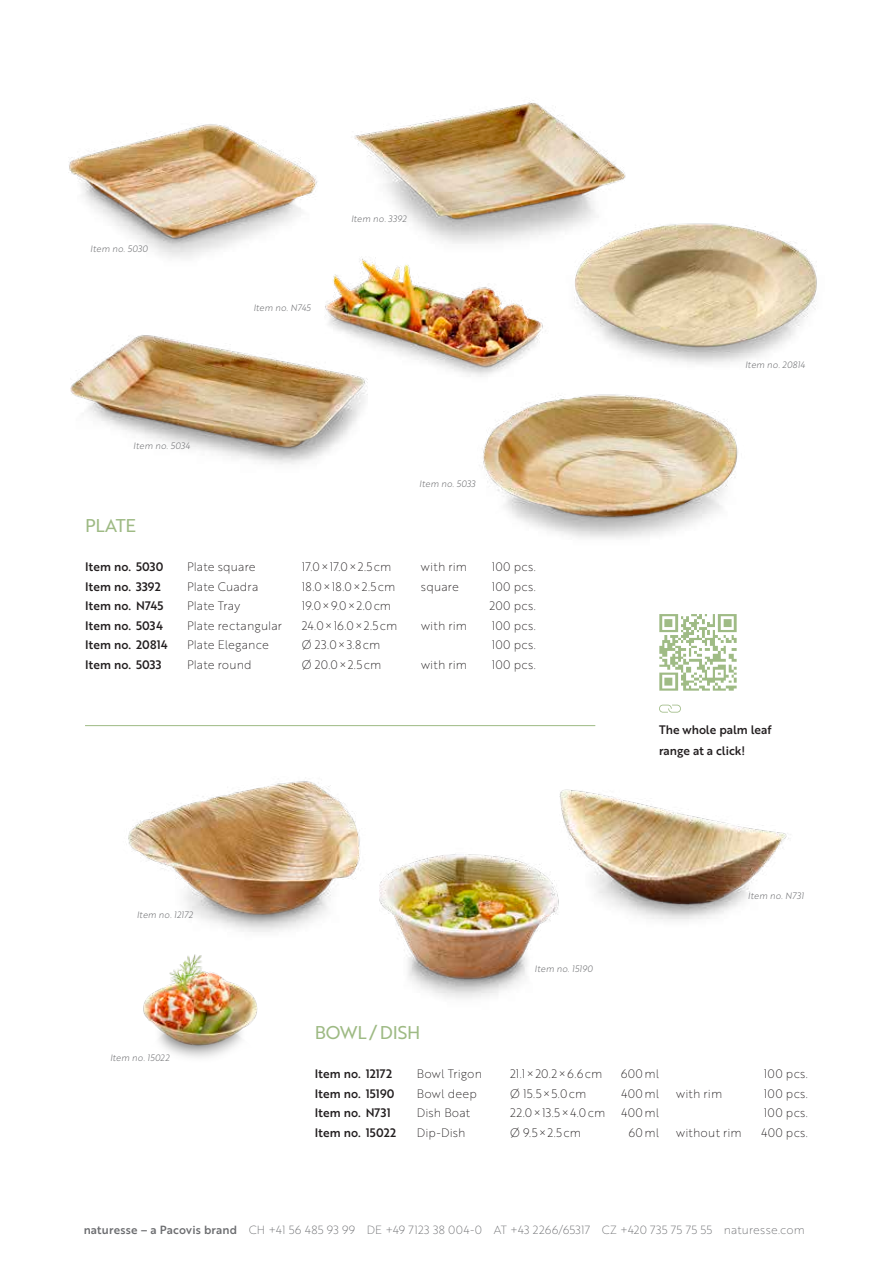
<style>
.page{position:relative;width:893px;height:1263px;background:#fff}
.page>*{position:absolute;margin:0;border:0;box-sizing:border-box;transform-origin:0 0}
.t1{font:18px "Brother 1816 Regular";letter-spacing:-.01em;color:#9eba84}
.t2{font:12px "Brother 1816 Thin";letter-spacing:.015em;color:#231f20}
.t3{font:12px/21px "Brother 1816 Medium";letter-spacing:.015em;color:#231f20}
.t4{font:11.55px "Brother 1816 Thin";letter-spacing:.015em;color:#6c6d70}
.t5{font:9px "Brother 1816 Light Italic";letter-spacing:.02em;color:#6c6d70}
.s1{font-family:"Brother 1816 Medium"}
</style>
<div class="page">
<hr style="left:85px;top:725px;width:510px;height:1px;background:#9eba84">
<img style="left:574px;top:223px;width:243px;height:141px">
<img style="left:71px;top:335px;width:294px;height:129px">
<img style="left:483px;top:394px;width:255px;height:145px">
<img style="left:68px;top:124px;width:250px;height:134px">
<img style="left:354px;top:100px;width:296px;height:171px">
<img style="left:307px;top:239px;width:246px;height:160px">
<img style="left:128px;top:781px;width:233px;height:151px">
<img style="left:379px;top:854px;width:155px;height:144px">
<img style="left:534px;top:789px;width:255px;height:144px">
<img style="left:143px;top:954px;width:115px;height:104px">
<svg style="left:659px;top:705px;width:22px;height:7px"></svg>
<img style="left:659px;top:614px;width:78px;height:77px">
<p class="t5" style="left:90px;top:242px;width:59px">Item no. 5030</p>
<p class="t5" style="left:133px;top:439px;width:58px">Item no. 5034</p>
<p class="t5" style="left:253px;top:301px;width:59px">Item no. N745</p>
<p class="t5" style="left:351px;top:212px;width:57px">Item no. 3392</p>
<p class="t5" style="left:419px;top:477px;width:58px">Item no. 5033</p>
<h1 class="t1" style="left:85px;top:512px;width:53px">PLATE</h1>
<p class="t3" style="left:85px;top:556px;width:80px">Item no. 5030</p>
<p class="t2" style="left:187px;top:558px;width:70px">Plate square</p>
<p class="t2" style="left:302px;top:558px;width:91px">17.0×17.0×2.5cm</p>
<p class="t2" style="left:421px;top:558px;width:48px">with rim</p>
<p class="t2" style="left:492px;top:558px;width:46px">100 pcs.</p>
<p class="t3" style="left:85px;top:575px;width:77px">Item no. 3392</p>
<p class="t2" style="left:187px;top:577px;width:73px">Plate Cuadra</p>
<p class="t2" style="left:302px;top:577px;width:95px">18.0×18.0×2.5cm</p>
<p class="t2" style="left:421px;top:577px;width:39px">square</p>
<p class="t2" style="left:492px;top:577px;width:46px">100 pcs.</p>
<p class="t3" style="left:85px;top:595px;width:80px">Item no. N745</p>
<p class="t2" style="left:187px;top:597px;width:55px">Plate Tray</p>
<p class="t2" style="left:302px;top:597px;width:91px">19.0×9.0×2.0cm</p>
<p class="t2" style="left:490px;top:597px;width:48px">200 pcs.</p>
<p class="t3" style="left:85px;top:614px;width:79px">Item no. 5034</p>
<p class="t2" style="left:187px;top:616px;width:96px">Plate rectangular</p>
<p class="t2" style="left:302px;top:616px;width:97px">24.0×16.0×2.5cm</p>
<p class="t2" style="left:421px;top:616px;width:48px">with rim</p>
<p class="t2" style="left:492px;top:616px;width:46px">100 pcs.</p>
<p class="t3" style="left:85px;top:634px;width:84px">Item no. 20814</p>
<p class="t2" style="left:187px;top:636px;width:83px">Plate Elegance</p>
<p class="t2" style="left:302px;top:636px;width:80px">Ø 23.0×3.8cm</p>
<p class="t2" style="left:492px;top:636px;width:46px">100 pcs.</p>
<p class="t3" style="left:85px;top:653px;width:78px">Item no. 5033</p>
<p class="t2" style="left:187px;top:655px;width:66px">Plate round</p>
<p class="t2" style="left:302px;top:655px;width:81px">Ø 20.0×2.5cm</p>
<p class="t2" style="left:421px;top:655px;width:48px">with rim</p>
<p class="t2" style="left:492px;top:655px;width:46px">100 pcs.</p>
<p class="t5" style="left:137px;top:908px;width:58px">Item no. 12172</p>
<p class="t5" style="left:535px;top:962px;width:60px">Item no. 15190</p>
<p class="t5" style="left:745px;top:358px;width:61px">Item no. 20814</p>
<p class="t3" style="left:659px;top:718px;width:114px">The whole palm leaf range at a click!</p>
<p class="t5" style="left:748px;top:889px;width:57px">Item no. N731</p>
<p class="t5" style="left:110px;top:1051px;width:61px">Item no. 15022</p>
<h1 class="t1" style="left:315px;top:1019px;width:107px">BOWL/DISH</h1>
<p class="t3" style="left:315px;top:1063px;width:79px">Item no. 12172</p>
<p class="t2" style="left:417px;top:1065px;width:67px">Bowl Trigon</p>
<p class="t2" style="left:510px;top:1065px;width:94px">21.1×20.2×6.6cm</p>
<p class="t2" style="left:621px;top:1065px;width:40px">600ml</p>
<p class="t2" style="left:764px;top:1065px;width:46px">100 pcs.</p>
<p class="t3" style="left:315px;top:1082px;width:81px">Item no. 15190</p>
<p class="t2" style="left:417px;top:1085px;width:62px">Bowl deep</p>
<p class="t2" style="left:510px;top:1085px;width:78px">Ø 15.5×5.0cm</p>
<p class="t2" style="left:621px;top:1085px;width:39px">400ml</p>
<p class="t2" style="left:676px;top:1085px;width:48px">with rim</p>
<p class="t2" style="left:764px;top:1085px;width:46px">100 pcs.</p>
<p class="t3" style="left:315px;top:1102px;width:78px">Item no. N731</p>
<p class="t2" style="left:417px;top:1104px;width:55px">Dish Boat</p>
<p class="t2" style="left:510px;top:1104px;width:96px">22.0×13.5×4.0cm</p>
<p class="t2" style="left:621px;top:1104px;width:39px">400ml</p>
<p class="t2" style="left:764px;top:1104px;width:46px">100 pcs.</p>
<p class="t3" style="left:315px;top:1121px;width:83px">Item no. 15022</p>
<p class="t2" style="left:417px;top:1124px;width:50px">Dip-Dish</p>
<p class="t2" style="left:510px;top:1124px;width:72px">Ø 9.5×2.5cm</p>
<p class="t2" style="left:629px;top:1124px;width:32px">60ml</p>
<p class="t2" style="left:676px;top:1124px;width:67px">without rim</p>
<p class="t2" style="left:761px;top:1124px;width:48px">400 pcs.</p>
<p class="t4" style="left:84px;top:1221px;width:723px"><span class="s1">naturesse – a Pacovis brand</span> CH +41 56 485 93 99 DE +49 7123 38 004-0 AT +43 2266/65317 CZ +420 735 75 75 55 naturesse.com</p>
</div>
